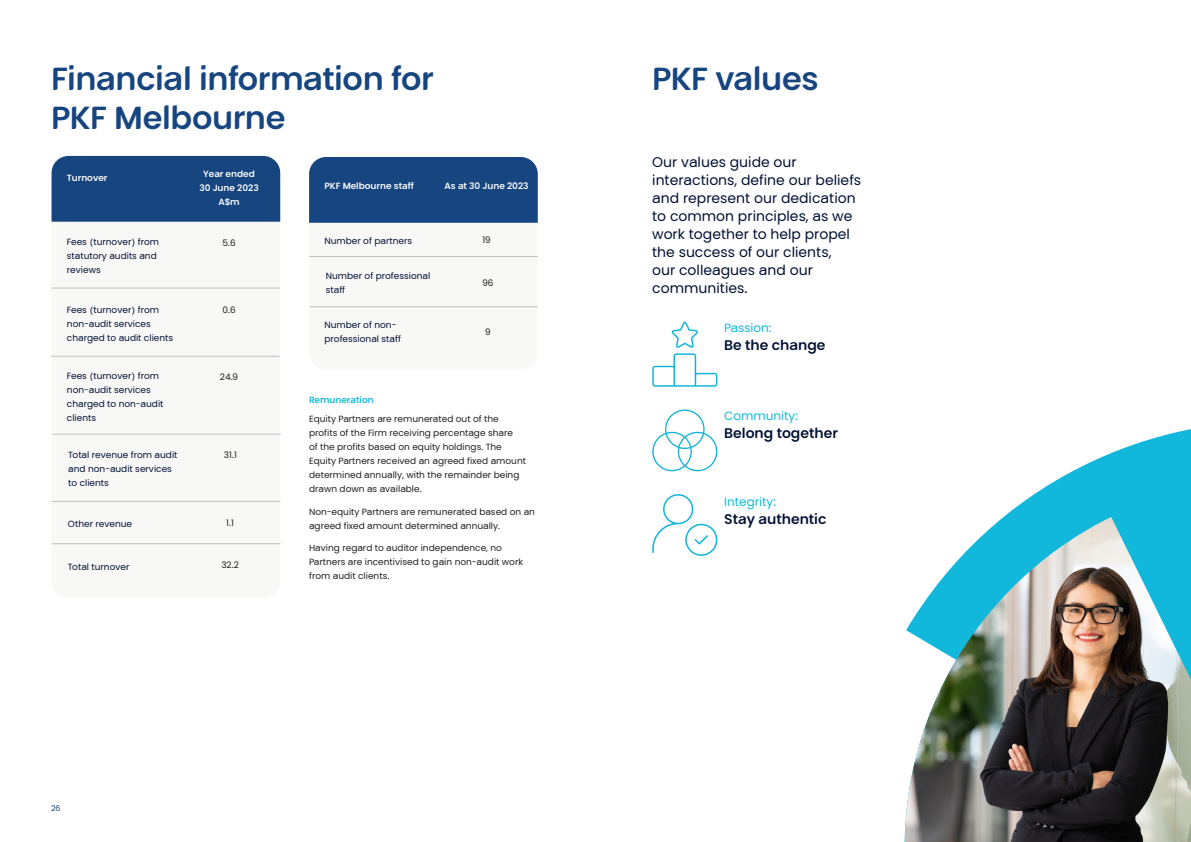
<style>
.page{position:relative;width:1191px;height:842px;background:#fff}
.page>*{position:absolute;margin:0;border:0;box-sizing:border-box;transform-origin:0 0}
.chapter-heading{font:700 32px/38.4px "PKF Global Sans";letter-spacing:-.015em;color:#174580}
.body{font:14px/18px "PKF Global Sans";color:#021135}
.t1{font:700 14px "PKF Global Sans";color:#021135}
.t2{font:12px "PKF Global Sans";color:#11b8db}
.body-2{font:9px/14px "PKF Global Sans";color:#231f20}
.body-3{font:9px/14px "PKF Global Sans";color:#021135}
.body-4{font:700 9px/14px "PKF Global Sans";color:#fff;text-align:center}
.t3{font:700 9px "PKF Global Sans";color:#11b8db}
.t4{font:8px "PKF Global Sans";color:#174580}
</style>
<div class="page">
<div style="left:52px;top:166px;width:228px;height:432px;background:#f8f8f7;border-radius:17px"></div>
<div style="left:52px;top:156px;width:228px;height:66px;background:#174580"></div>
<hr style="left:52px;top:287px;width:228px;height:1px;background:#bfc1c1">
<hr style="left:51px;top:356px;width:229px;height:1px;background:#bfc1c1">
<hr style="left:52px;top:434px;width:229px;height:1px;background:#bfc1c1">
<hr style="left:52px;top:501px;width:228px;height:1px;background:#bfc1c1">
<hr style="left:52px;top:543px;width:228px;height:1px;background:#bfc1c1">
<div style="left:309px;top:158px;width:229px;height:211px;background:#f8f8f7;border-radius:17px"></div>
<div style="left:309px;top:157px;width:229px;height:66px;background:#174580"></div>
<hr style="left:309px;top:256px;width:229px;height:1px;background:#bfc1c1">
<hr style="left:309px;top:306px;width:229px;height:1px;background:#bfc1c1">
<svg style="left:652px;top:321px;width:65px;height:66px"></svg>
<svg style="left:652px;top:409px;width:65px;height:62px"></svg>
<svg style="left:652px;top:494px;width:65px;height:62px"></svg>
<svg style="left:1003px;top:429px;width:188px;height:88px;fill:#11b8db"></svg>
<img style="left:904px;top:517px;width:287px;height:325px">
<p class="chapter-heading" style="left:51px;top:60px;width:384px">Financial information for<br>PKF Melbourne</p>
<p class="body-4" style="left:67px;top:171px;width:42px">Turnover</p>
<p class="body-3" style="left:67px;top:235px;width:94px">Fees (turnover) from statutory audits and reviews</p>
<p class="body-4" style="left:199px;top:167px;width:61px">Year ended<br>30 June 2023<br>A$m</p>
<p class="body-2" style="left:222px;top:236px;width:15px">5.6</p>
<p class="body-3" style="left:67px;top:303px;width:108px">Fees (turnover) from non-audit services charged to audit clients</p>
<p class="body-2" style="left:222px;top:303px;width:15px">0.6</p>
<p class="body-3" style="left:67px;top:369px;width:98px">Fees (turnover) from non-audit services charged to non-audit clients</p>
<p class="body-2" style="left:220px;top:370px;width:20px">24.9</p>
<p class="body-3" style="left:68px;top:448px;width:111px">Total revenue from audit and non-audit services to clients</p>
<p class="body-2" style="left:224px;top:448px;width:14px">31.1</p>
<p class="body-3" style="left:68px;top:517px;width:66px">Other revenue</p>
<p class="body-2" style="left:226px;top:515px;width:9px">1.1</p>
<p class="body-3" style="left:68px;top:559px;width:63px">Total turnover</p>
<p class="body-2" style="left:221px;top:558px;width:19px">32.2</p>
<p class="body-4" style="left:324px;top:179px;width:91px">PKF Melbourne staff</p>
<p class="body-3" style="left:324px;top:234px;width:89px">Number of partners</p>
<p class="body-4" style="left:444px;top:179px;width:85px">As at 30 June 2023</p>
<p class="body-2" style="left:482px;top:233px;width:10px">19</p>
<p class="body-3" style="left:326px;top:269px;width:106px">Number of professional staff</p>
<p class="body-2" style="left:482px;top:276px;width:13px">96</p>
<p class="body-3" style="left:324px;top:318px;width:78px">Number of non&shy;professional staff</p>
<p class="body-2" style="left:485px;top:325px;width:7px">9</p>
<p class="t3" style="left:309px;top:394px;width:66px">Remuneration</p>
<p class="body-2" style="left:309px;top:412px;width:218px">Equity Partners are remunerated out of the profits of the Firm receiving percentage share<br>of the profits based on equity holdings. The Equity Partners received an agreed fixed amount determined annually, with the remainder being drawn down as available.</p>
<p class="body-2" style="left:309px;top:505px;width:227px">Non-equity Partners are remunerated based on an agreed fixed amount determined annually.</p>
<p class="body-2" style="left:309px;top:540px;width:215px">Having regard to auditor independence, no<br>Partners are incentivised to gain non-audit work from audit clients.</p>
<p class="t4" style="left:51px;top:804px;width:11px">26</p>
<p class="chapter-heading" style="left:652px;top:60px;width:168px">PKF values</p>
<p class="body" style="left:652px;top:153px;width:210px">Our values guide our interactions, define our beliefs and represent our dedication to common principles, as we work together to help propel the success of our clients,<br>our colleagues and our communities.</p>
<p class="t2" style="left:724px;top:320px;width:49px">Passion:</p>
<p class="t1" style="left:724px;top:336px;width:103px">Be the change</p>
<p class="t2" style="left:724px;top:409px;width:75px">Community:</p>
<p class="t1" style="left:724px;top:425px;width:115px">Belong together</p>
<p class="t2" style="left:724px;top:494px;width:53px">Integrity:</p>
<p class="t1" style="left:724px;top:510px;width:104px">Stay authentic</p>
</div>
